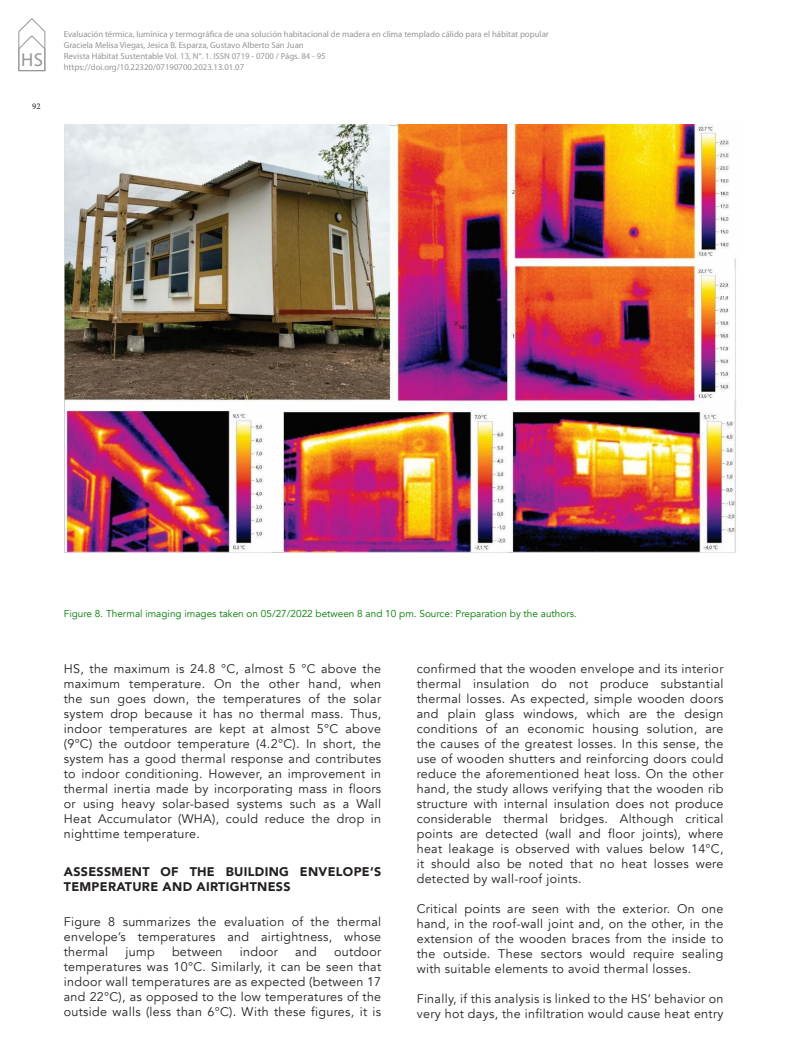
<style>
.page{position:relative;width:798px;height:1063px;background:#fff}
.page>*{position:absolute;margin:0;border:0;box-sizing:border-box;transform-origin:0 0}
.t1{font:18.75px "Myriad Pro";color:#939598}
._07_CUERPO_TEXTO{font:12.5px/15px "Avenir";letter-spacing:.025em;color:#231f20;text-align:justify}
._10_SUBTITULOS__2_2{font:900 12.5px/15px "Avenir";letter-spacing:.025em;color:#231f20}
._14_PIE_DE_FOTOS{font:10px "Avenir";color:#007800}
.t2{font:8.75px/11.2px "Myriad Pro";color:#939598}
.t3{font:8.75px "Minion Pro";color:#231f20}
</style>
<div class="page">
<svg style="left:19px;top:18px;width:26px;height:53px"></svg>
<img style="left:64px;top:124px;width:672px;height:429px">
<h1 class="t1" style="left:21px;top:48px;width:24px">HS</h1>
<p class="t3" style="left:32px;top:101px;width:10px">92</p>
<p class="t2" style="left:64px;top:28px;width:486px">Evaluación térmica, lumínica y termográfica de una solución habitacional de madera en clima templado cálido para el hábitat popular Graciela Melisa Viegas, Jesica B. Esparza, Gustavo Alberto San Juan<br>Revista Hábitat Sustentable Vol. 13, N°. 1. ISSN 0719 - 0700 / Págs. 84 - 95<br>https://doi.org/10.22320/07190700.2023.13.01.07</p>
<p class="_14_PIE_DE_FOTOS" style="left:64px;top:608px;width:514px">Figure 8. Thermal imaging images taken on 05/27/2022 between 8 and 10 pm. Source: Preparation by the authors.</p>
<p class="_07_CUERPO_TEXTO" style="left:64px;top:661px;width:319px">HS, the maximum is 24.8 °C, almost 5 °C above the maximum temperature. On the other hand, when the sun goes down, the temperatures of the solar system drop because it has no thermal mass. Thus, indoor temperatures are kept at almost 5°C above (9°C) the outdoor temperature (4.2°C). In short, the system has a good thermal response and contributes to indoor conditioning. However, an improvement in thermal inertia made by incorporating mass in floors or using heavy solar-based systems such as a Wall Heat Accumulator (WHA), could reduce the drop in nighttime temperature.</p>
<p class="_10_SUBTITULOS__2_2" style="left:64px;top:864px;width:319px">ASSESSMENT OF THE BUILDING ENVELOPE’S<br>TEMPERATURE AND AIRTIGHTNESS</p>
<p class="_07_CUERPO_TEXTO" style="left:64px;top:914px;width:319px">Figure 8 summarizes the evaluation of the thermal envelope’s temperatures and airtightness, whose thermal</p>
<p class="_07_CUERPO_TEXTO" style="left:64px;top:944px;width:319px;text-indent:270px">outdoor temperatures was 10°C. Similarly, it can be seen that indoor wall temperatures are as expected (between 17 and 22°C), as opposed to the low temperatures of the outside walls (less than 6°C). With these figures, it is</p>
<p class="_07_CUERPO_TEXTO" style="left:125px;top:944px;width:31px">jump</p>
<p class="_07_CUERPO_TEXTO" style="left:172px;top:944px;width:52px">between</p>
<p class="_07_CUERPO_TEXTO" style="left:240px;top:944px;width:40px">indoor</p>
<p class="_07_CUERPO_TEXTO" style="left:295px;top:944px;width:23px">and</p>
<p class="_07_CUERPO_TEXTO" style="left:416px;top:661px;width:308px">confirmed that the wooden envelope and its interior thermal insulation do not produce substantial thermal losses. As expected, simple wooden doors and plain glass windows, which are the design conditions of an economic housing solution, are the causes of the greatest losses. In this sense, the use of wooden shutters and reinforcing doors could reduce the aforementioned heat loss. On the other hand, the study allows verifying that the wooden rib structure with internal insulation does not produce considerable thermal bridges. Although critical points are detected (wall and floor joints), where heat leakage is observed with values below 14°C, it should also be noted that no heat losses were detected by wall-roof joints.</p>
<p class="_07_CUERPO_TEXTO" style="left:416px;top:901px;width:308px">Critical points are seen with the exterior. On one hand, in the roof-wall joint and, on the other, in the extension of the wooden braces from the inside to the outside. These sectors would require sealing with suitable elements to avoid thermal losses.</p>
<p class="_07_CUERPO_TEXTO" style="left:416px;top:991px;width:308px">Finally, if this analysis is linked to the HS’ behavior on very hot days, the infiltration would cause heat entry</p>
</div>
